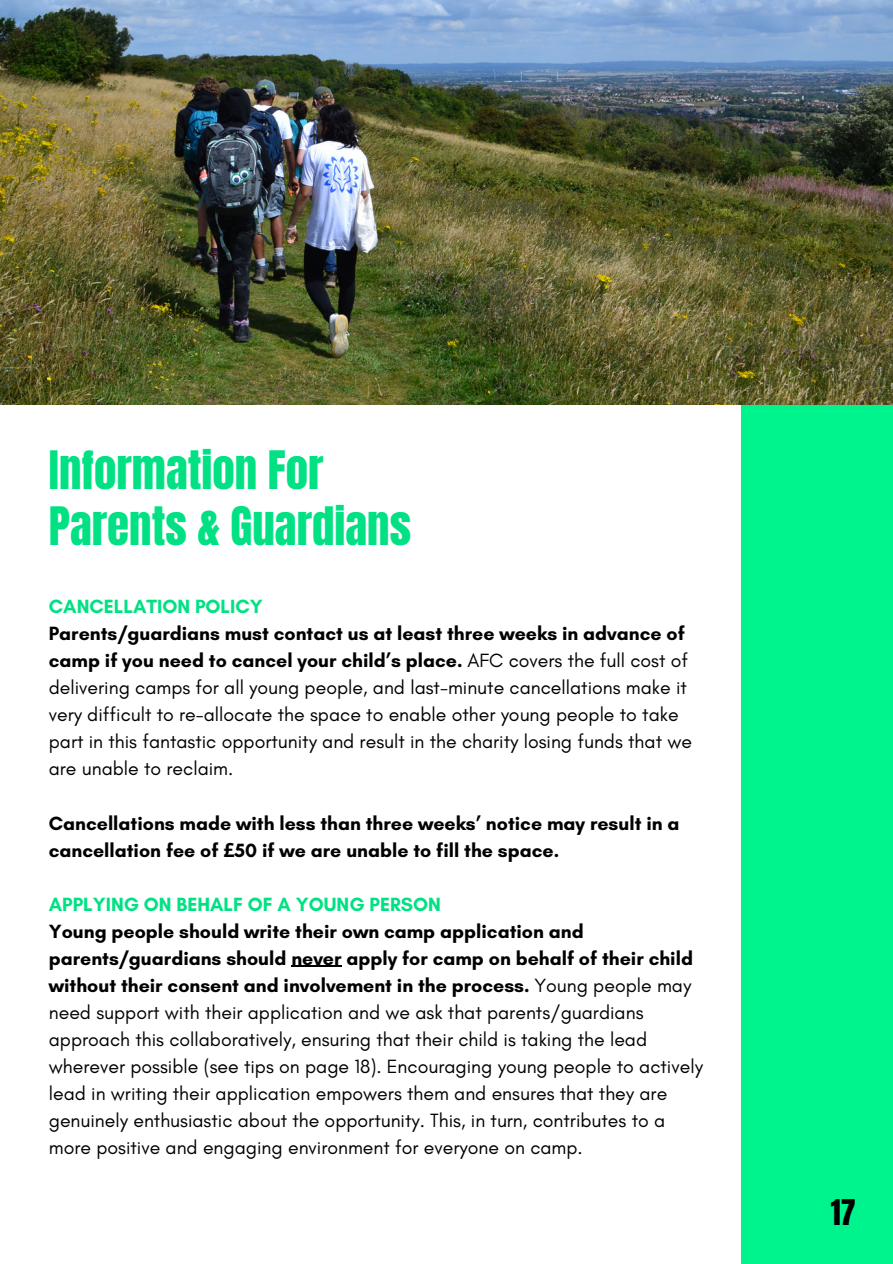
<style>
.page{position:relative;width:893px;height:1264px;background:#fff}
.page>*{position:absolute;margin:0;border:0;box-sizing:border-box;transform-origin:0 0}
.t1{font:45px/56.2px "Anton";color:#01e184}
.t2{font:30px "Anton";color:#000}
.t3{font:19.5px/27px "Glacial Indifference";color:#000}
.t4{font:700 19.5px/27px "Glacial Indifference";color:#000}
.t5{font:700 19.5px "Glacial Indifference";color:#01e184}
.s1{font-weight:700}
.s2{font-family:"Noto Sans"}
</style>
<div class="page">
<hr style="left:291px;top:965px;width:50px;height:1px;background:#000">
<div style="left:741px;top:231px;width:151px;height:1032px;background:#00f48e"></div>
<img style="left:0;top:0;width:892px;height:404px">
<h1 class="t1" style="left:49px;top:443px;width:364px">Information For<br>Parents &amp; Guardians</h1>
<p class="t5" style="left:49px;top:595px;width:216px">CANCELLATION POLICY</p>
<p class="t3" style="left:49px;top:620px;width:644px"><span class="s1">Parents/guardians must contact us at least three weeks in advance of camp if you need to cancel your child’s place.</span> AFC covers the full cost of delivering camps for all young people, and last-minute cancellations make it very difficult to re-allocate the space to enable other young people to take part in this fantastic opportunity and result in the charity losing funds that we are unable to reclaim.</p>
<p class="t4" style="left:49px;top:809px;width:632px">Cancellations made with less than three weeks’ notice may result in a cancellation fee of <span class="s2">£</span>50 if we are unable to fill the space.</p>
<p class="t5" style="left:49px;top:892px;width:393px">APPLYING ON BEHALF OF A YOUNG PERSON</p>
<p class="t3" style="left:49px;top:917px;width:655px"><span class="s1">Young people should write their own camp application and parents/guardians should never apply for camp on behalf of their child without their consent and involvement in the process.</span> Young people may need support with their application and we ask that parents/guardians approach this collaboratively, ensuring that their child is taking the lead wherever possible (see tips on page 18). Encouraging young people to actively lead in writing their application empowers them and ensures that they are genuinely enthusiastic about the opportunity. This, in turn, contributes to a more positive and engaging environment for everyone on camp.</p>
<h2 class="t2" style="left:830px;top:1191px;width:26px">17</h2>
</div>
